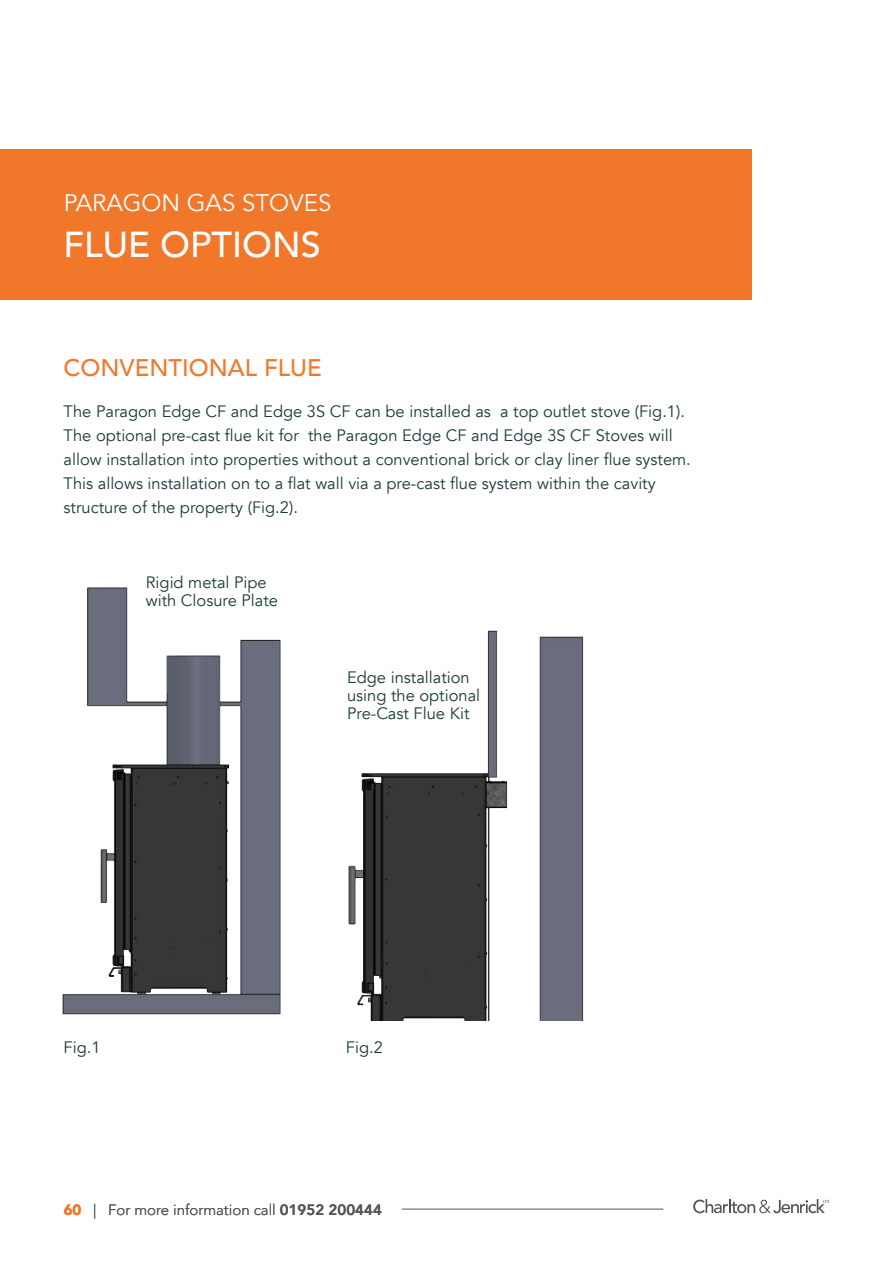
<style>
.page{position:relative;width:893px;height:1263px;background:#fff}
.page>*{position:absolute;margin:0;border:0;box-sizing:border-box;transform-origin:0 0}
.t1{font:500 36px "Avenir";color:#fff}
.t2{font:500 24px "Avenir";color:#f1782b}
.t3{font:24px "Avenir";color:#fff}
.t4{font:16.5px/24px "Avenir";color:#1a3d3a}
.t5{font:300 15px "Avenir";color:#57585a}
.s1{font-weight:900;color:#f1782b}
.s2{color:#405654}
.s3{font-weight:800}
</style>
<div class="page">
<img style="left:348px;top:630px;width:236px;height:390px">
<img style="left:62px;top:587px;width:219px;height:428px">
<div style="left:0;top:150px;width:752px;height:150px;background:#f1782b"></div>
<svg style="left:693px;top:1199px;width:136px;height:15px"></svg>
<hr style="left:402px;top:1209px;width:261px;height:1px;background:#4d5860">
<h2 class="t3" style="left:64px;top:189px;width:269px">PARAGON GAS STOVES</h2>
<h1 class="t1" style="left:64px;top:213px;width:259px">FLUE OPTIONS</h1>
<h2 class="t2" style="left:64px;top:347px;width:260px">CONVENTIONAL FLUE</h2>
<p class="t4" style="left:64px;top:400px;width:629px">The Paragon Edge CF and Edge 3S CF can be installed as a top outlet stove (Fig.1).<br>The optional pre-cast flue kit for the Paragon Edge CF and Edge 3S CF Stoves will allow installation into properties without a conventional brick or clay liner flue system.<br>This allows installation on to a flat wall via a pre-cast flue system within the cavity structure of the property (Fig.2).</p>
<p class="t4" style="left:146px;top:573px;width:134px;line-height:18px">Rigid metal Pipe with Closure Plate</p>
<p class="t4" style="left:347px;top:668px;width:135px;line-height:18px">Edge installation using the optional<br>Pre-Cast Flue Kit</p>
<p class="t4" style="left:64px;top:1036px;width:38px">Fig.1</p>
<p class="t4" style="left:346px;top:1036px;width:38px">Fig.2</p>
<p class="t5" style="left:64px;top:1201px;width:320px"><span class="s1">60</span> <span class="s2">|</span> For more information call <span class="s3">01952 200444</span></p>
</div>
